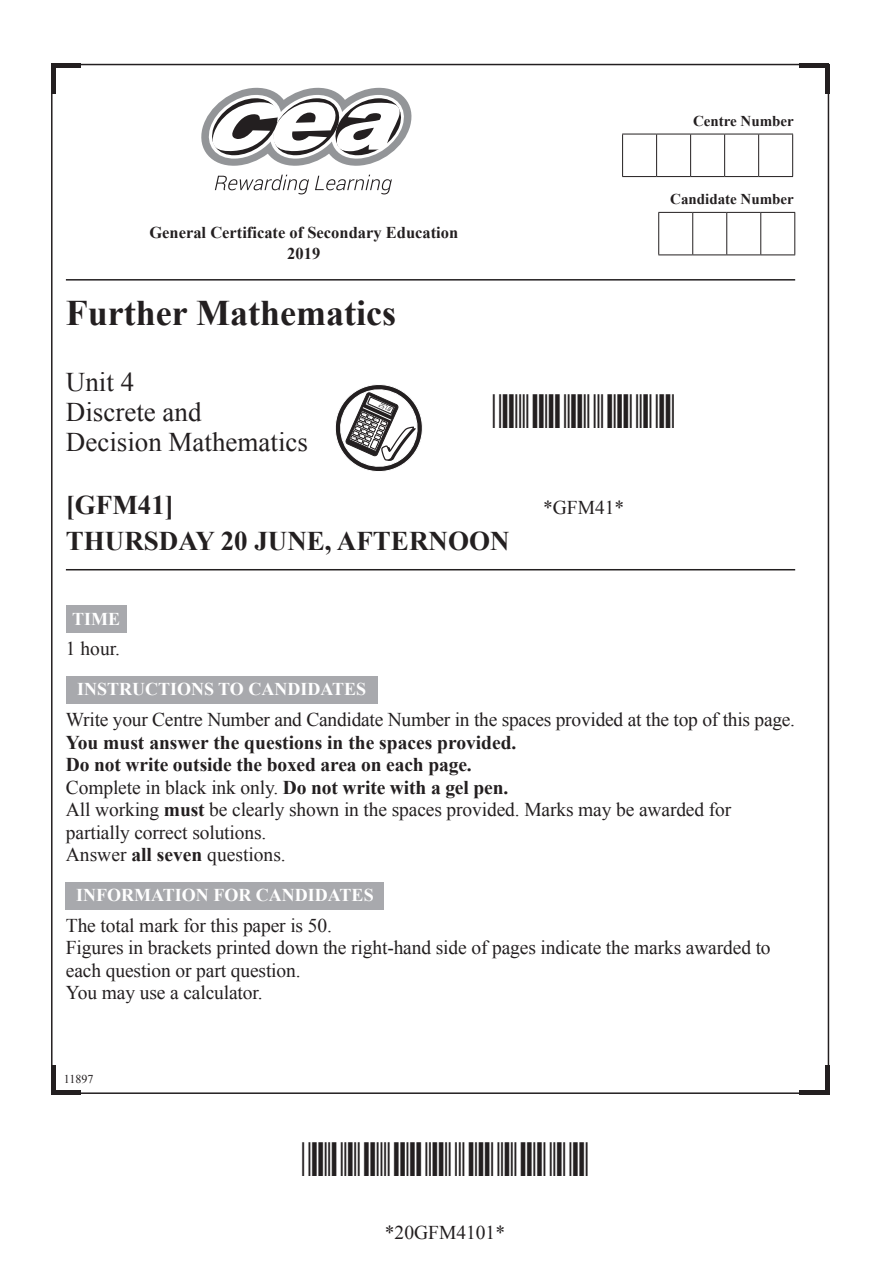
<style>
.page{position:relative;width:893px;height:1263px;background:#fff}
.page>*{position:absolute;margin:0;border:0;box-sizing:border-box;transform-origin:0 0}
.Normal_Text{font:700 36px "Times New Roman";color:#231f20}
.Normal_Text-2{font:27px/30px "Times New Roman";color:#231f20}
.Normal_Text-3{font:700 27px "Times New Roman";color:#231f20}
.Normal_Text-4{font:19.5px/22.5px "Times New Roman";letter-spacing:-.005em;color:#231f20}
.Normal_Text-5{font:700 19.5px "Times New Roman";color:#231f20}
.t1{font:700 18px "Times New Roman";color:#fff}
.t2{font:700 16.5px "Times New Roman";color:#231f20}
.t3{font:700 15px "Times New Roman";color:#231f20}
.t4{font:12px "Times New Roman";color:#231f20}
.s1{font-weight:700}
</style>
<div class="page">
<hr style="left:51px;top:64px;width:30px;height:4px;background:#231f20">
<hr style="left:51px;top:64px;width:4px;height:30px;background:#231f20">
<hr style="left:51px;top:1064px;width:4px;height:30px;background:#231f20">
<hr style="left:51px;top:1090px;width:30px;height:4px;background:#231f20">
<hr style="left:799px;top:1090px;width:30px;height:4px;background:#231f20">
<hr style="left:825px;top:1064px;width:4px;height:30px;background:#231f20">
<hr style="left:825px;top:64px;width:4px;height:30px;background:#231f20">
<hr style="left:799px;top:64px;width:30px;height:4px;background:#231f20">
<hr style="left:66px;top:569px;width:729px;height:1px;background:#231f20">
<hr style="left:66px;top:279px;width:729px;height:2px;background:#231f20">
<svg style="left:623px;top:135px;width:137px;height:41px"></svg>
<hr style="left:622px;top:134px;width:35px;height:1px;background:#231f20">
<hr style="left:622px;top:134px;width:1px;height:42px;background:#231f20">
<hr style="left:657px;top:134px;width:34px;height:1px;background:#231f20">
<hr style="left:656px;top:134px;width:1px;height:42px;background:#231f20">
<hr style="left:691px;top:134px;width:34px;height:1px;background:#231f20">
<hr style="left:690px;top:134px;width:1px;height:42px;background:#231f20">
<hr style="left:725px;top:134px;width:34px;height:1px;background:#231f20">
<hr style="left:724px;top:134px;width:1px;height:42px;background:#231f20">
<hr style="left:759px;top:134px;width:34px;height:1px;background:#231f20">
<hr style="left:758px;top:134px;width:1px;height:42px;background:#231f20">
<hr style="left:792px;top:134px;width:1px;height:42px;background:#231f20">
<hr style="left:622px;top:176px;width:35px;height:1px;background:#231f20">
<hr style="left:657px;top:176px;width:34px;height:1px;background:#231f20">
<hr style="left:691px;top:176px;width:34px;height:1px;background:#231f20">
<hr style="left:725px;top:176px;width:34px;height:1px;background:#231f20">
<hr style="left:759px;top:176px;width:34px;height:1px;background:#231f20">
<svg style="left:659px;top:213px;width:135px;height:42px"></svg>
<hr style="left:658px;top:212px;width:35px;height:1px;background:#231f20">
<hr style="left:658px;top:213px;width:1px;height:42px;background:#231f20">
<hr style="left:693px;top:212px;width:34px;height:1px;background:#231f20">
<hr style="left:692px;top:213px;width:1px;height:42px;background:#231f20">
<hr style="left:727px;top:212px;width:34px;height:1px;background:#231f20">
<hr style="left:726px;top:213px;width:1px;height:42px;background:#231f20">
<hr style="left:761px;top:212px;width:34px;height:1px;background:#231f20">
<hr style="left:760px;top:213px;width:1px;height:42px;background:#231f20">
<hr style="left:794px;top:213px;width:1px;height:42px;background:#231f20">
<hr style="left:658px;top:255px;width:35px;height:1px;background:#231f20">
<hr style="left:693px;top:255px;width:34px;height:1px;background:#231f20">
<hr style="left:727px;top:255px;width:34px;height:1px;background:#231f20">
<hr style="left:761px;top:255px;width:34px;height:1px;background:#231f20">
<svg style="left:335px;top:384px;width:88px;height:88px"></svg>
<div style="left:66px;top:606px;width:60px;height:27px;background:#a8a9ad"></div>
<div style="left:66px;top:676px;width:311px;height:27px;background:#a8a9ad"></div>
<div style="left:66px;top:882px;width:318px;height:27px;background:#a8a9ad"></div>
<svg style="left:215px;top:175px;width:94px;height:19px"></svg>
<svg style="left:315px;top:175px;width:77px;height:19px"></svg>
<svg style="left:201px;top:88px;width:210px;height:78px"></svg>
<p class="t3" style="left:693px;top:111px;width:102px">Centre Number</p>
<p class="t2" style="left:149px;top:221px;width:310px">General Certificate of Secondary Education</p>
<p class="t2" style="left:287px;top:242px;width:34px">2019</p>
<p class="Normal_Text" style="left:66px;top:288px;width:332px">Further Mathematics</p>
<p class="Normal_Text-2" style="left:66px;top:366px;width:244px">Unit 4<br>Discrete and<br>Decision Mathematics</p>
<p class="Normal_Text-3" style="left:66px;top:486px;width:109px">[GFM41]</p>
<p class="Normal_Text-3" style="left:66px;top:522px;width:445px">THURSDAY 20 JUNE, AFTERNOON</p>
<p class="Normal_Text-4" style="left:543px;top:496px;width:83px">*GFM41*</p>
<p class="t3" style="left:670px;top:188px;width:125px">Candidate Number</p>
<p class="t1" style="left:72px;top:606px;width:50px">TIME</p>
<p class="Normal_Text-4" style="left:66px;top:637px;width:56px">1 hour.</p>
<p class="t1" style="left:77px;top:677px;width:291px">INSTRUCTIONS TO CANDIDATES</p>
<p class="Normal_Text-4" style="left:66px;top:708px;width:731px">Write your Centre Number and Candidate Number in the spaces provided at the top of this page.</p>
<p class="Normal_Text-5" style="left:66px;top:728px;width:452px">You must answer the questions in the spaces provided.</p>
<p class="Normal_Text-5" style="left:66px;top:751px;width:407px">Do not write outside the boxed area on each page.</p>
<p class="Normal_Text-4" style="left:66px;top:775px;width:444px">Complete in black ink only. <span class="s1">Do not write with a gel pen.</span></p>
<p class="Normal_Text-4" style="left:66px;top:798px;width:667px">All working <span class="s1">must</span> be clearly shown in the spaces provided. Marks may be awarded for partially correct solutions.</p>
<p class="Normal_Text-4" style="left:66px;top:843px;width:221px">Answer <span class="s1">all seven</span> questions.</p>
<p class="t1" style="left:76px;top:882px;width:299px">INFORMATION FOR CANDIDATES</p>
<p class="Normal_Text-4" style="left:66px;top:913px;width:268px">The total mark for this paper is 50.</p>
<p class="Normal_Text-4" style="left:66px;top:936px;width:706px">Figures in brackets printed down the right-hand side of pages indicate the marks awarded to each question or part question.</p>
<p class="Normal_Text-4" style="left:66px;top:981px;width:198px">You may use a calculator.</p>
<p class="t4" style="left:64px;top:1070px;width:31px">11897</p>
<p class="Normal_Text-4" style="left:385px;top:1221px;width:122px">*20GFM4101*</p>
</div>
